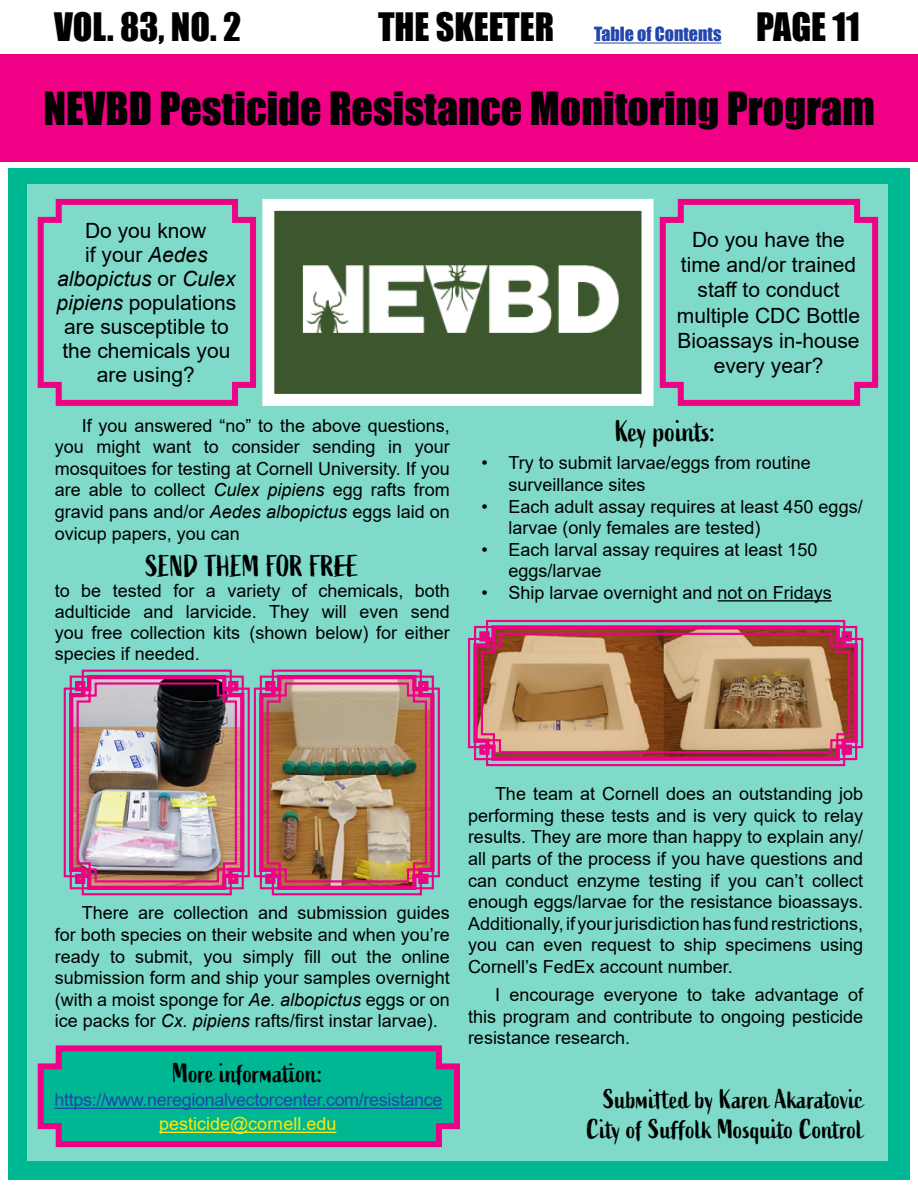
<style>
.page{position:relative;width:918px;height:1188px;background:#fff}
.page>*{position:absolute;margin:0;border:0;box-sizing:border-box;transform-origin:0 0}
.t1{font:42px "Impact";color:#000}
.t2{font:36px "Impact";color:#000}
.t3{font:30px "Active";letter-spacing:-.005em;color:#000}
.t4{font:27px/30px "Active";color:#000;text-align:right}
.t5{font:21px/24px "Arial";color:#000;text-align:center}
.t6{font:18px/21.6px "Arial";color:#000;text-align:justify}
.t7{font:18px "Arial";letter-spacing:-.02em;color:#2346ac}
.t8{font:18px "Arial";color:#ffe900}
.s1{font-size:18px;color:#2346ac}
.s2{font-style:italic}
</style>
<div class="page">
<hr style="left:594px;top:43px;width:127px;height:1px;background:#2346ac">
<div style="left:0;top:54px;width:918px;height:108px;background:#f00085"></div>
<div style="left:8px;top:168px;width:902px;height:1012px;background:#00b794"></div>
<div style="left:28px;top:184px;width:860px;height:977px;background:#7fdac9"></div>
<hr style="left:718px;top:600px;width:114px;height:2px;background:#000">
<img style="left:275px;top:212px;width:366px;height:181px">
<div style="left:262px;top:199px;width:392px;height:207px;border:12px solid #fff"></div>
<svg style="left:37px;top:198px;width:220px;height:208px"></svg>
<svg style="left:659px;top:198px;width:220px;height:208px"></svg>
<img style="left:63px;top:669px;width:377px;height:227px">
<svg style="left:468px;top:619px;width:396px;height:148px"></svg>
<svg style="left:471px;top:623px;width:389px;height:140px"></svg>
<svg style="left:473px;top:625px;width:385px;height:136px;background:#b77663"></svg>
<svg style="left:37px;top:1045px;width:423px;height:103px;background:#299d93"></svg>
<h2 class="t2" style="left:54px;top:-1px;width:189px">VOL. 83, NO. 2</h2>
<h2 class="t2" style="left:378px;top:-1px;width:484px">THE SKEETER <span class="s1">Table of Contents</span> PAGE 11</h2>
<h1 class="t1" style="left:43px;top:76px;width:833px">NEVBD Pesticide Resistance Monitoring Program</h1>
<p class="t5" style="left:57px;top:219px;width:181px">Do you know<br>if your <span class="s2">Aedes albopictus</span> or <span class="s2">Culex pipiens</span> populations are susceptible to the chemicals you are using?</p>
<p class="t5" style="left:677px;top:227px;width:185px;line-height:25.2px">Do you have the time and/or trained staff to conduct multiple CDC Bottle<br>Bioassays in-house every year?</p>
<p class="t6" style="left:55px;top:414px;width:397px;text-indent:27px">If you answered “no” to the above questions, you might want to consider sending in your mosquitoes for testing at Cornell University. If you are able to collect <span class="s2">Culex pipiens</span> egg rafts from gravid pans and/or <span class="s2">Aedes albopictus</span> eggs laid on ovicup papers, you can</p>
<h3 class="t3" style="left:146px;top:549px;width:215px">SEND THEM FOR FREE</h3>
<p class="t6" style="left:55px;top:580px;width:397px;line-height:21.1px">to be tested for a variety of chemicals, both adulticide and larvicide. They will even send you free collection kits (shown below) for either species if needed.</p>
<h3 class="t3" style="left:616px;top:414px;width:102px">Key points:</h3>
<p class="t6" style="left:508px;top:452px;width:304px;text-indent:-27px">• Try to submit larvae/eggs from routine surveillance sites</p>
<p class="t6" style="left:508px;top:495px;width:356px;text-indent:-27px">• Each adult assay requires at least 450 eggs/ larvae (only females are tested)</p>
<p class="t6" style="left:508px;top:539px;width:311px;text-indent:-27px">• Each larval assay requires at least 150 eggs/larvae</p>
<p class="t6" style="left:482px;top:582px;width:352px">• Ship larvae overnight and not on Fridays</p>
<p class="t6" style="left:55px;top:902px;width:397px;text-indent:27px">There are collection and submission guides for both species on their website and when you’re ready to submit, you simply fill out the online submission form and ship your samples overnight (with a moist sponge for <span class="s2">Ae. albopictus</span> eggs or on ice packs for <span class="s2">Cx. pipiens</span> rafts/first instar larvae).</p>
<h3 class="t4" style="left:173px;top:1059px;width:151px">More information:</h3>
<p class="t7" style="left:55px;top:1088px;width:389px">https://www.neregionalvectorcenter.com/resistance</p>
<p class="t8" style="left:159px;top:1112px;width:179px">pesticide@cornell.edu</p>
<p class="t6" style="left:468px;top:783px;width:397px;text-indent:27px">The team at Cornell does an outstanding job performing these tests and is very quick to relay results. They are more than happy to explain any/ all parts of the process if you have questions and can conduct enzyme testing if you can’t collect enough eggs/larvae for the resistance bioassays.<br>Additionally, if your jurisdiction has fund restrictions, you can even request to ship specimens using Cornell’s FedEx account number.</p>
<p class="t6" style="left:468px;top:984px;width:397px;text-indent:27px">I encourage everyone to take advantage of this program and contribute to ongoing pesticide resistance research.</p>
<h3 class="t4" style="left:587px;top:1085px;width:278px">Submitted by Karen Akaratovic<br>City of Suffolk Mosquito Control</h3>
</div>
